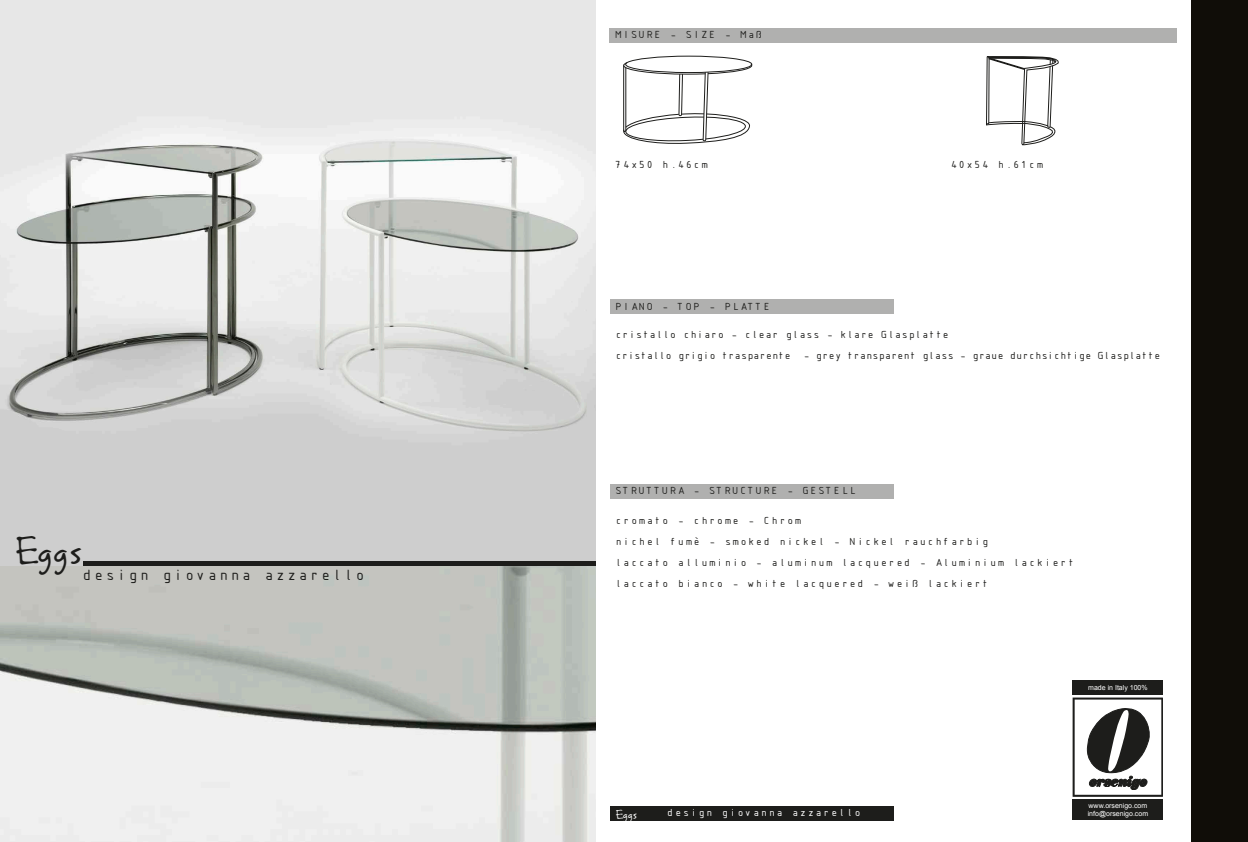
<style>
.page{position:relative;width:1248px;height:842px;background:#fff}
.page>*{position:absolute;margin:0;border:0;box-sizing:border-box;transform-origin:0 0}
.t1{font:48px "Rabiohead";color:#1d1d1b}
.t2{font:16px "ISOCTEUR";color:#1d1d1b}
.t3{font:15.3px "Rabiohead";color:#fff}
.t4{font:11px/21px "ISOCTEUR";color:#1d1d1b}
.t5{font:11px/21px "ISOCTEUR";letter-spacing:-.14em;color:#1d1d1b}
.t6{font:11px "ISOCTEUR";color:#fff}
.t7{font:7px "Arial";color:#fff}
</style>
<div class="page">
<div style="left:1191px;top:0;width:56px;height:842px;background:#100d08"></div>
<div style="left:609px;top:28px;width:567px;height:15px;background:#b0b0af"></div>
<div style="left:609px;top:300px;width:284px;height:14px;background:#b0b0af"></div>
<div style="left:609px;top:484px;width:284px;height:14px;background:#b0b0af"></div>
<div style="left:609px;top:806px;width:284px;height:14px;background:#1d1d1b"></div>
<div style="left:1072px;top:680px;width:90px;height:15px;background:#1d1d1b"></div>
<div style="left:1072px;top:800px;width:90px;height:20px;background:#1d1d1b"></div>
<svg style="left:1072px;top:697px;width:90px;height:100px"></svg>
<img style="left:0;top:0;width:595px;height:842px">
<svg style="left:623px;top:56px;width:128px;height:88px"></svg>
<svg style="left:986px;top:56px;width:73px;height:89px"></svg>
<hr style="left:83px;top:561px;width:512px;height:4px;background:#1d1d1b">
<h1 class="t1" style="left:14px;top:520px;width:70px">Eggs</h1>
<h2 class="t2" style="left:83px;top:564px;width:285px">design giovanna azzarello</h2>
<p class="t4" style="left:615px;top:24px;width:150px">MISURE - SIZE - Maß</p>
<p class="t4" style="left:615px;top:154px;width:95px">74x50 h.46cm</p>
<p class="t4" style="left:950px;top:154px;width:95px">40x54 h.61cm</p>
<p class="t4" style="left:615px;top:296px;width:78px">PIANO - Top</p>
<p class="t4" style="left:709px;top:296px;width:39px">- Platte</p>
<p class="t5" style="left:615px;top:324px;width:548px">cristallo chiaro - clear glass - klare Glasplatte<br>cristallo grigio trasparente - grey transparent glass - graue durchsichtige Glasplatte</p>
<p class="t4" style="left:615px;top:480px;width:233px">STRUTTURA - STRUCTURE - GESTELL</p>
<p class="t4" style="left:615px;top:509px;width:462px">cromato - chrome - Chrom<br>nichel fumè - smoked nickel - Nickel rauchfarbig<br>laccato alluminio - aluminum lacquered - Aluminium lackiert laccato bianco - white lacquered - weiß lackiert</p>
<p class="t7" style="left:1088px;top:683px;width:61px">made in Italy 100%</p>
<p class="t7" style="left:1088px;top:800px;width:60px">www.orsenigo.com</p>
<p class="t6" style="left:667px;top:805px;width:196px">design giovanna azzarello</p>
<h3 class="t3" style="left:615px;top:805px;width:23px">Eggs</h3>
<p class="t7" style="left:1087px;top:808px;width:62px">info@orsenigo.com</p>
</div>
